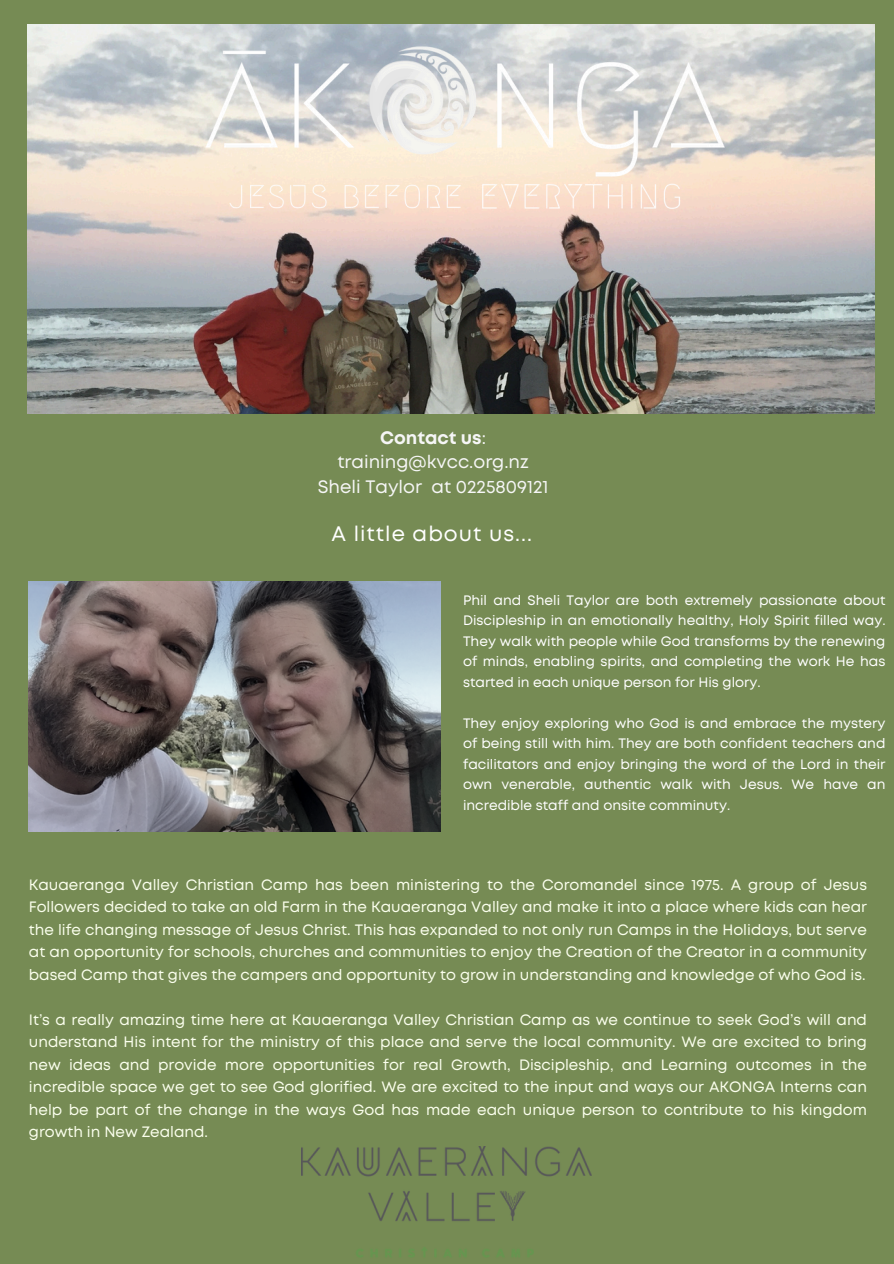
<style>
.page{position:relative;width:894px;height:1264px;background:#fff}
.page>*{position:absolute;margin:0;border:0;box-sizing:border-box;transform-origin:0 0}
.t1{font:21px "Mont";letter-spacing:.05em;color:#fff}
.t2{font:18px/24.8px "Mont";color:#f6f6f6;text-align:center}
.t3{font:15px/22.5px "Mont";color:#fbffed;text-align:justify}
.t4{font:13.65px/20.5px "Mont";color:#fff;text-align:justify}
.s1{font-weight:700}
</style>
<div class="page">
<div style="left:0;top:0;width:893px;height:1263px;background:#768b54"></div>
<img style="left:29px;top:581px;width:412px;height:250px">
<img style="left:27px;top:25px;width:847px;height:388px">
<img style="left:302px;top:1146px;width:289px;height:111px">
<img style="left:192px;top:24px;width:541px;height:197px">
<p class="t2" style="left:318px;top:426px;width:232px"><span class="s1">Contact us</span>: training@kvcc.org.nz<br>Sheli Taylor at 0225809121</p>
<p class="t1" style="left:331px;top:525px;width:202px">A little about us...</p>
<h1 class="t4" style="left:463px;top:590px;width:424px">Phil and Sheli Taylor are both extremely passionate about Discipleship in an emotionally healthy, Holy Spirit filled way.<br>They walk with people while God transforms by the renewing of minds, enabling spirits, and completing the work He has started in each unique person for His glory.</h1>
<p class="t4" style="left:463px;top:713px;width:424px">They enjoy exploring who God is and embrace the mystery of being still with him. They are both confident teachers and facilitators and enjoy bringing the word of the Lord in their own venerable, authentic walk with Jesus. We have an incredible staff and onsite comminuty.</p>
<p class="t3" style="left:29px;top:874px;width:839px">Kauaeranga Valley Christian Camp has been ministering to the Coromandel since 1975. A group of Jesus Followers decided to take an old Farm in the Kauaeranga Valley and make it into a place where kids can hear the life changing message of Jesus Christ. This has expanded to not only run Camps in the Holidays, but serve at an opportunity for schools, churches and communities to enjoy the Creation of the Creator in a community based Camp that gives the campers and opportunity to grow in understanding and knowledge of who God is.</p>
<p class="t3" style="left:29px;top:1009px;width:839px">It’s a really amazing time here at Kauaeranga Valley Christian Camp as we continue to seek God’s will and understand His intent for the ministry of this place and serve the local community. We are excited to bring new ideas and provide more opportunities for real Growth, Discipleship, and Learning outcomes in the incredible space we get to see God glorified. We are excited to the input and ways our AKONGA Interns can help be part of the change in the ways God has made each unique person to contribute to his kingdom growth in New Zealand.</p>
</div>
